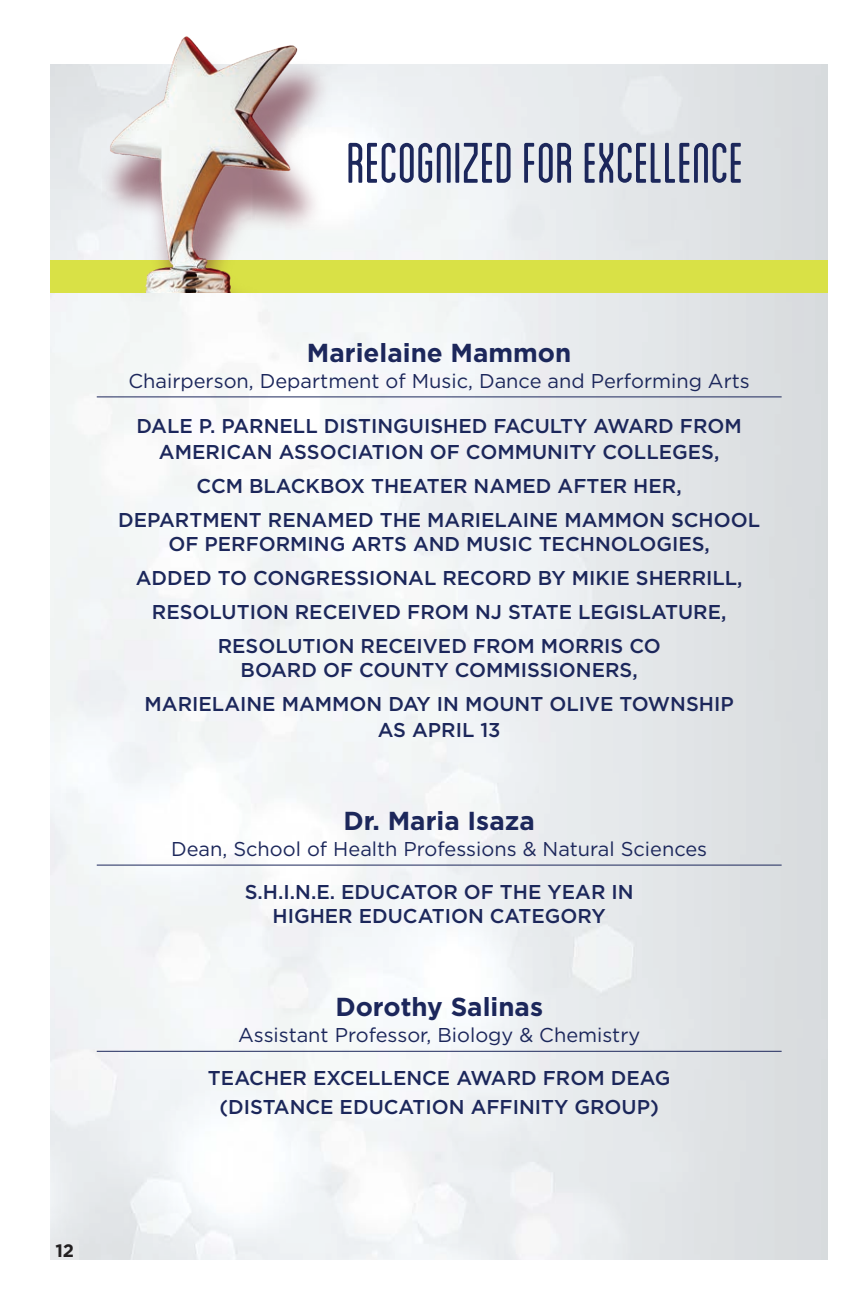
<style>
.page{position:relative;width:864px;height:1296px;background:#fff}
.page>*{position:absolute;margin:0;border:0;box-sizing:border-box;transform-origin:0 0}
.t1{font:condensed 60px "Blanch";letter-spacing:-.005em;color:#1c275b}
.Awards_Presented_to{font:700 26px "Gotham";color:#1c275b}
.t2{font:500 20px/34px "Gotham";color:#1c275b;text-align:center}
.Awards_Presented_to-2{font:20px "Gotham";color:#1c275b}
.t3{font:700 18px "Gotham";color:#231f20}
</style>
<div class="page">
<img style="left:50px;top:64px;width:778px;height:1196px">
<div style="left:50px;top:260px;width:778px;height:33px;background:#d9e146"></div>
<img style="left:102px;top:36px;width:264px;height:256px">
<hr style="left:97px;top:397px;width:685px;height:1px;background:#1c275b">
<hr style="left:97px;top:865px;width:685px;height:1px;background:#1c275b">
<hr style="left:97px;top:1051px;width:685px;height:1px;background:#1c275b">
<div style="left:50px;top:1241px;width:29px;height:19px;background:#e6e7e9"></div>
<p class="t1" style="left:347px;top:131px;width:398px">RECOGNIZED FOR EXCELLENCE</p>
<p class="Awards_Presented_to" style="left:307px;top:335px;width:266px">Marielaine Mammon</p>
<p class="Awards_Presented_to-2" style="left:128px;top:368px;width:623px">Chairperson, Department of Music, Dance and Performing Arts</p>
<p class="t2" style="left:137px;top:412px;width:607px;line-height:26px">DALE P. PARNELL DISTINGUISHED FACULTY AWARD FROM<br>AMERICAN ASSOCIATION OF COMMUNITY COLLEGES,</p>
<p class="t2" style="left:118px;top:468px;width:644px">CCM BLACKBOX THEATER NAMED AFTER HER,<br>DEPARTMENT RENAMED THE MARIELAINE MAMMON SCHOOL</p>
<p class="t2" style="left:136px;top:526px;width:608px">OF PERFORMING ARTS AND MUSIC TECHNOLOGIES, ADDED TO CONGRESSIONAL RECORD BY MIKIE SHERRILL, RESOLUTION RECEIVED FROM NJ STATE LEGISLATURE, RESOLUTION RECEIVED FROM MORRIS CO</p>
<p class="t2" style="left:145px;top:652px;width:591px">BOARD OF COUNTY COMMISSIONERS,<br>MARIELAINE MAMMON DAY IN MOUNT OLIVE TOWNSHIP</p>
<p class="t2" style="left:378px;top:712px;width:124px">AS APRIL 13</p>
<p class="Awards_Presented_to" style="left:344px;top:803px;width:193px">Dr. Maria Isaza</p>
<p class="Awards_Presented_to-2" style="left:171px;top:836px;width:538px">Dean, School of Health Professions &amp; Natural Sciences</p>
<p class="t2" style="left:245px;top:879px;width:390px;line-height:24px">S.H.I.N.E. EDUCATOR OF THE YEAR IN<br>HIGHER EDUCATION CATEGORY</p>
<p class="Awards_Presented_to" style="left:335px;top:990px;width:209px">Dorothy Salinas</p>
<p class="Awards_Presented_to-2" style="left:238px;top:1022px;width:404px">Assistant Professor, Biology &amp; Chemistry</p>
<p class="t2" style="left:208px;top:1063px;width:464px;line-height:28.8px">TEACHER EXCELLENCE AWARD FROM DEAG (DISTANCE EDUCATION AFFINITY GROUP)</p>
<p class="t3" style="left:55px;top:1239px;width:20px">12</p>
</div>
